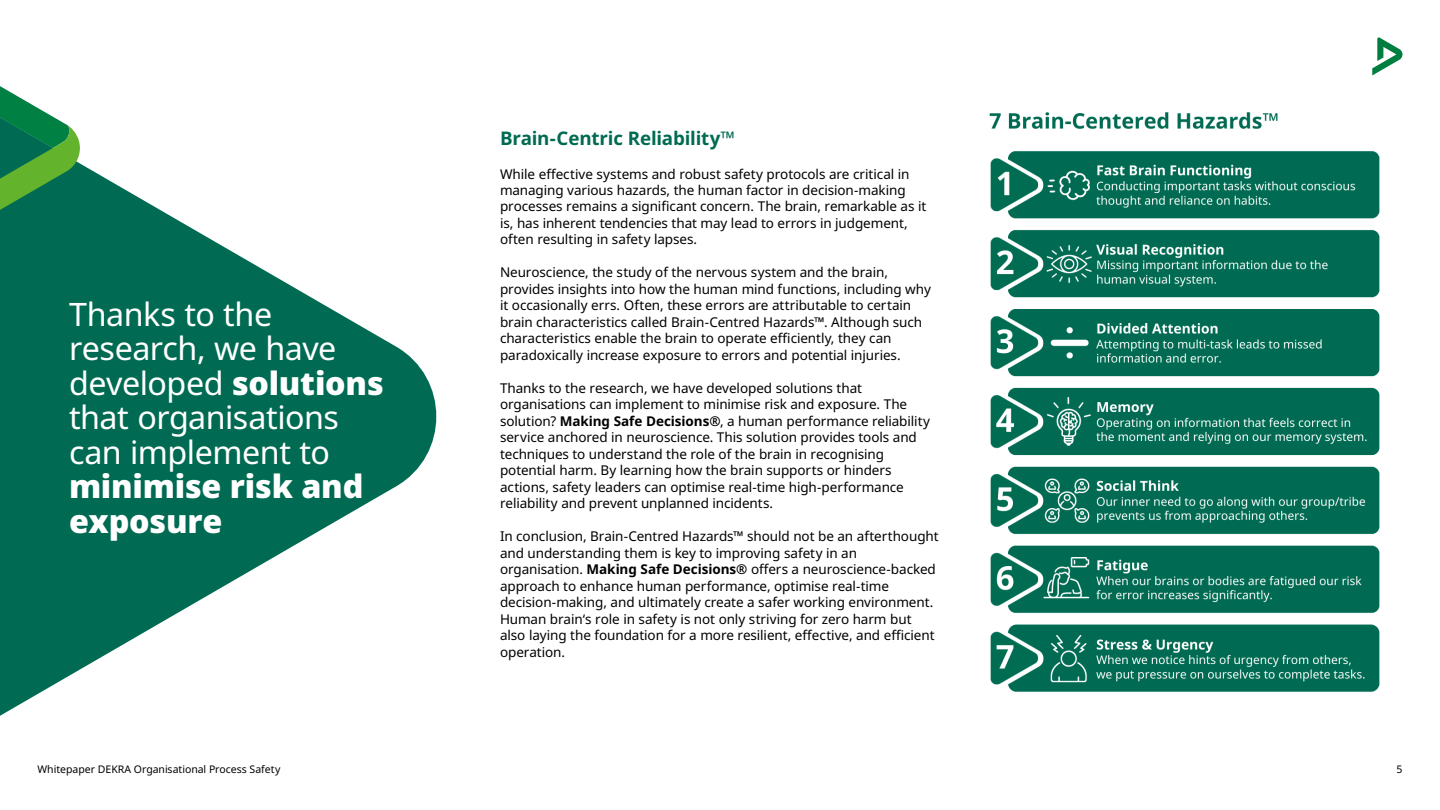
<style>
.page{position:relative;width:1440px;height:810px;background:#fff}
.page>*{position:absolute;margin:0;border:0;box-sizing:border-box;transform-origin:0 0}
.t1{font:32.25px/34.5px "Noto Sans";letter-spacing:-.015em;color:#fff}
.t2{font:900 32.25px/34.5px "Noto Sans";letter-spacing:-.005em;color:#fff}
.t3{font:700 18.75px "Noto Sans";letter-spacing:-.01em;color:#006b52}
.t4{font:13.5px/16.5px "Noto Sans";letter-spacing:-.005em;color:#000}
.t5{font:10.5px "Noto Sans";color:#000}
.s1{font-weight:900}
.s2{font-weight:700}
</style>
<div class="page">
<svg style="left:0;top:163px;width:437px;height:553px;fill:#006b52"></svg>
<svg style="left:0;top:86px;width:80px;height:124px"></svg>
<svg style="left:1372px;top:38px;width:30px;height:37px"></svg>
<img style="left:989px;top:112px;width:391px;height:580px">
<h1 class="t1" style="left:69px;top:297px;width:316px">Thanks to the research, we have developed <span class="s1">solutions </span>that organisations can implement to</h1>
<h1 class="t2" style="left:69px;top:470px;width:296px">minimise risk and exposure</h1>
<h2 class="t3" style="left:500px;top:128px;width:236px">Brain-Centric Reliability™</h2>
<p class="t4" style="left:500px;top:166px;width:428px">While effective systems and robust safety protocols are critical in managing various hazards, the human factor in decision-making processes remains a significant concern. The brain, remarkable as it is, has inherent tendencies that may lead to errors in judgement, often resulting in safety lapses.</p>
<p class="t4" style="left:500px;top:265px;width:432px">Neuroscience, the study of the nervous system and the brain, provides insights into how the human mind functions, including why it occasionally errs. Often, these errors are attributable to certain brain characteristics called Brain-Centred Hazards™. Although such characteristics enable the brain to operate efficiently, they can paradoxically increase exposure to errors and potential injuries.</p>
<p class="t4" style="left:500px;top:380px;width:432px">Thanks to the research, we have developed solutions that organisations can implement to minimise risk and exposure. The solution? <span class="s2">Making Safe Decisions®</span>, a human performance reliability service anchored in neuroscience. This solution provides tools and techniques to understand the role of the brain in recognising potential harm. By learning how the brain supports or hinders actions, safety leaders can optimise real-time high-performance reliability and prevent unplanned incidents.</p>
<p class="t4" style="left:500px;top:529px;width:440px">In conclusion, Brain-Centred Hazards™ should not be an afterthought and understanding them is key to improving safety in an organisation. <span class="s2">Making Safe Decisions®</span> offers a neuroscience-backed approach to enhance human performance, optimise real-time decision-making, and ultimately create a safer working environment.<br>Human brain‘s role in safety is not only striving for zero harm but also laying the foundation for a more resilient, effective, and efficient operation.</p>
<p class="t5" style="left:38px;top:763px;width:244px">Whitepaper DEKRA Organisational Process Safety</p>
<p class="t5" style="left:1396px;top:763px;width:8px">5</p>
</div>
